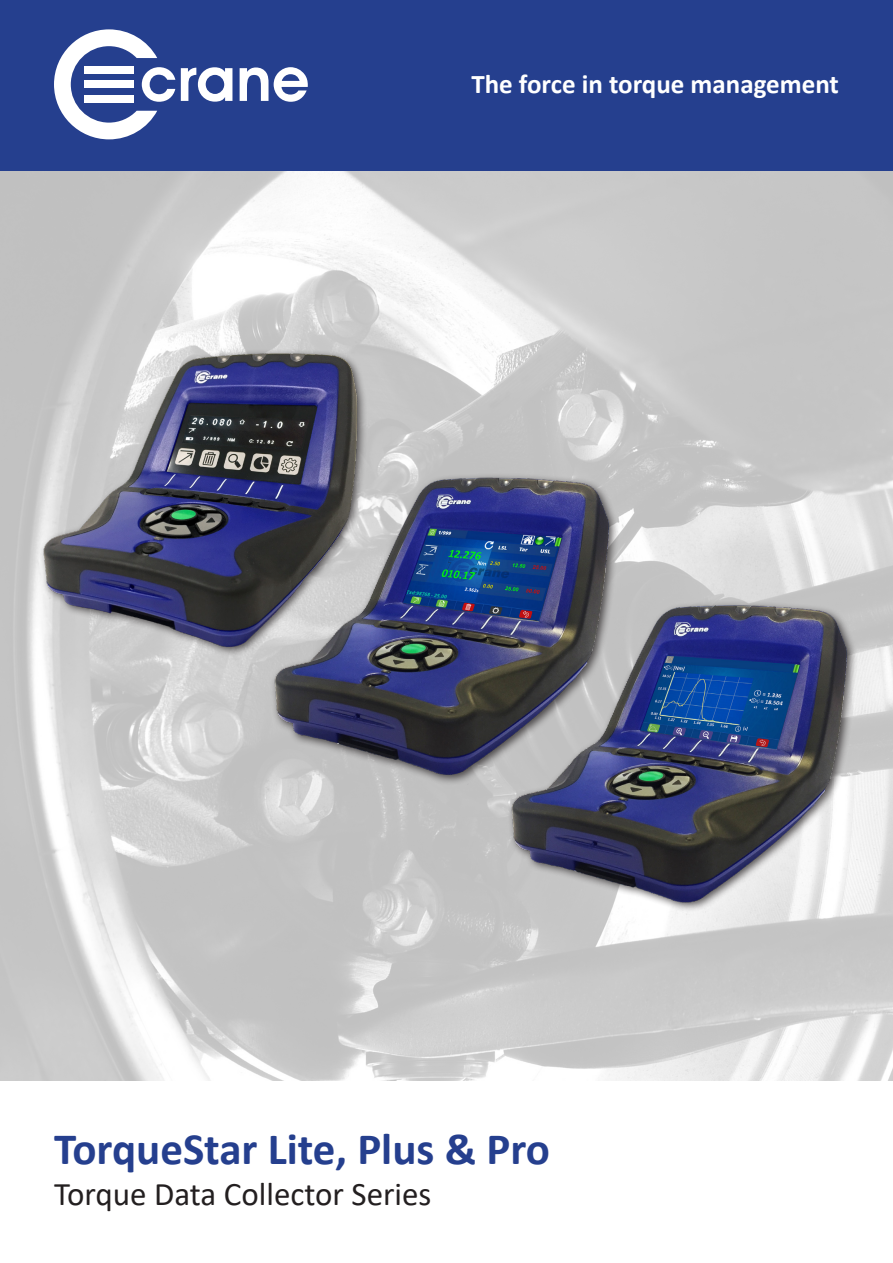
<style>
.page{position:relative;width:893px;height:1263px;background:#fff}
.page>*{position:absolute;margin:0;border:0;box-sizing:border-box;transform-origin:0 0}
.t1{font:700 45px "Calibri";color:#253f8e}
.t2{font:33px "Calibri";color:#231f20}
.t3{font:700 27px "Calibri";color:#fff}
</style>
<div class="page">
<img style="left:0;top:170px;width:893px;height:911px">
<div style="left:0;top:0;width:893px;height:170px;background:#253f8e"></div>
<svg style="left:54px;top:29px;width:121px;height:110px"></svg>
<svg style="left:181px;top:67px;width:51px;height:35px"></svg>
<svg style="left:240px;top:67px;width:68px;height:35px"></svg>
<div style="left:84px;top:66px;width:50px;height:7px;background:#fff"></div>
<div style="left:84px;top:81px;width:50px;height:7px;background:#fff"></div>
<div style="left:84px;top:95px;width:50px;height:8px;background:#fff"></div>
<img style="left:257px;top:461px;width:376px;height:331px">
<img style="left:504px;top:592px;width:361px;height:331px">
<img style="left:28px;top:340px;width:361px;height:331px">
<p class="t3" style="left:471px;top:65px;width:369px">The force in torque management</p>
<p class="t1" style="left:54px;top:1117px;width:498px">TorqueStar Lite, Plus &amp; Pro</p>
<p class="t2" style="left:54px;top:1171px;width:379px">Torque Data Collector Series</p>
</div>
